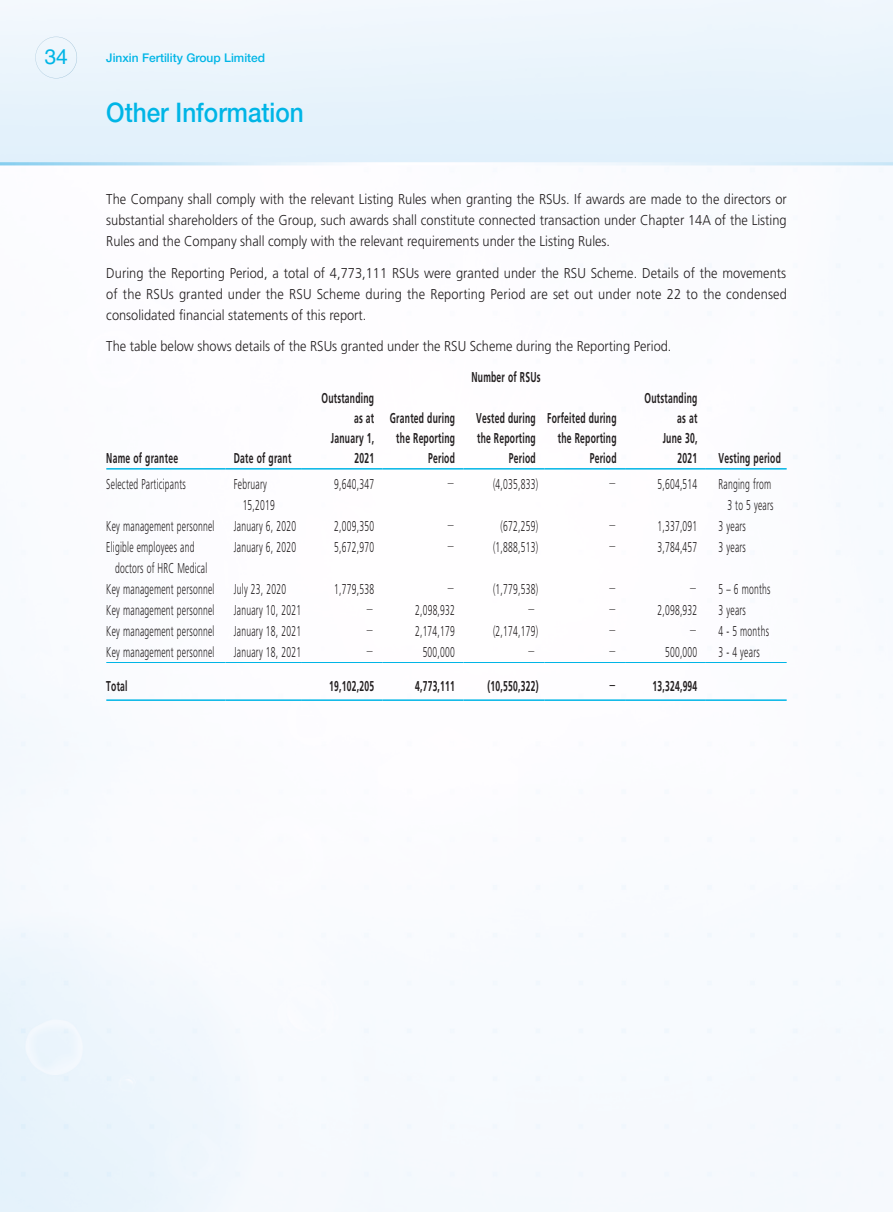
<style>
.page{position:relative;width:893px;height:1212px;background:#fff}
.page>*{position:absolute;margin:0;border:0;box-sizing:border-box;transform-origin:0 0}
.t1{font:500 27px "Helvetica Neue LT Std";color:#00b5e6;scale:.9 1}
.t2{font:21px "Helvetica LT Std";color:#00b5e6}
.t3{font:300 14.25px/21px "Frutiger LT Std";letter-spacing:.03em;color:#231f20;text-align:justify;scale:.9 1}
.t4{font:300 14.25px/21px "Frutiger LT Std";letter-spacing:.03em;color:#231f20;scale:.6 1}
.t5{font:700 14.25px/20.2px "Frutiger LT Std";letter-spacing:.03em;color:#231f20;text-align:right;scale:.6 1}
.t6{font:300 14.25px "Frutiger LT Std";color:#231f20;scale:.9 1}
.t7{font:300 14.25px "M Hei HK";color:#231f20;scale:.6 1}
.t8{font:700 14.25px "M Hei HK";color:#231f20;scale:.6 1}
.t9{font:500 12px "Helvetica Neue LT Std";color:#00b5e6}
</style>
<div class="page">
<svg style="left:35px;top:37px;width:42px;height:41px"></svg>
<hr style="left:106px;top:468px;width:119px;height:2px;background:#00b5e6">
<hr style="left:225px;top:468px;width:77px;height:2px;background:#00b5e6">
<hr style="left:302px;top:468px;width:81px;height:2px;background:#00b5e6">
<hr style="left:383px;top:468px;width:80px;height:2px;background:#00b5e6">
<hr style="left:463px;top:468px;width:81px;height:2px;background:#00b5e6">
<hr style="left:544px;top:468px;width:81px;height:2px;background:#00b5e6">
<hr style="left:625px;top:468px;width:81px;height:2px;background:#00b5e6">
<hr style="left:706px;top:468px;width:81px;height:2px;background:#00b5e6">
<hr style="left:106px;top:662px;width:119px;height:1px;background:#00b5e6">
<hr style="left:225px;top:662px;width:77px;height:1px;background:#00b5e6">
<hr style="left:302px;top:662px;width:81px;height:1px;background:#00b5e6">
<hr style="left:383px;top:662px;width:80px;height:1px;background:#00b5e6">
<hr style="left:463px;top:662px;width:81px;height:1px;background:#00b5e6">
<hr style="left:544px;top:662px;width:81px;height:1px;background:#00b5e6">
<hr style="left:625px;top:662px;width:81px;height:1px;background:#00b5e6">
<hr style="left:706px;top:662px;width:81px;height:1px;background:#00b5e6">
<hr style="left:106px;top:699px;width:119px;height:2px;background:#00b5e6">
<hr style="left:225px;top:699px;width:77px;height:2px;background:#00b5e6">
<hr style="left:302px;top:699px;width:81px;height:2px;background:#00b5e6">
<hr style="left:383px;top:699px;width:80px;height:2px;background:#00b5e6">
<hr style="left:463px;top:699px;width:81px;height:2px;background:#00b5e6">
<hr style="left:544px;top:699px;width:81px;height:2px;background:#00b5e6">
<hr style="left:625px;top:699px;width:81px;height:2px;background:#00b5e6">
<hr style="left:706px;top:699px;width:81px;height:2px;background:#00b5e6">
<h2 class="t2" style="left:45px;top:45px;width:25px">34</h2>
<p class="t9" style="left:106px;top:51px;width:160px">Jinxin Fertility Group Limited</p>
<h1 class="t1" style="left:106px;top:96px;width:221px">Other Information</h1>
<p class="t3" style="left:106px;top:189px;width:757px">The Company shall comply with the relevant Listing Rules when granting the RSUs. If awards are made to the directors or substantial shareholders of the Group, such awards shall constitute connected transaction under Chapter 14A of the Listing Rules and the Company shall comply with the relevant requirements under the Listing Rules.</p>
<p class="t3" style="left:106px;top:262px;width:758px">During the Reporting Period, a total of 4,773,111 RSUs were granted under the RSU Scheme. Details of the movements of the RSUs granted under the RSU Scheme during the Reporting Period are set out under note 22 to the condensed consolidated financial statements of this report.</p>
<p class="t6" style="left:106px;top:338px;width:629px">The table below shows details of the RSUs granted under the RSU Scheme during the Reporting Period.</p>
<p class="t5" style="left:471px;top:367px;width:117px">Number of RSUs</p>
<p class="t5" style="left:106px;top:448px;width:121px">Name of grantee</p>
<p class="t5" style="left:234px;top:448px;width:97px">Date of grant</p>
<p class="t5" style="left:321px;top:387px;width:89px">Outstanding as at<br>January 1,<br>2021</p>
<p class="t5" style="left:390px;top:408px;width:110px">Granted during the Reporting<br>Period</p>
<p class="t5" style="left:476px;top:408px;width:101px">Vested during the Reporting<br>Period</p>
<p class="t5" style="left:547px;top:408px;width:117px">Forfeited during the Reporting<br>Period</p>
<p class="t5" style="left:645px;top:387px;width:89px">Outstanding as at<br>June 30,<br>2021</p>
<p class="t5" style="left:719px;top:448px;width:105px">Vesting period</p>
<p class="t4" style="left:106px;top:473px;width:134px">Selected Participants</p>
<p class="t4" style="left:243px;top:473px;width:55px;text-indent:-9px">February<br>15,2019</p>
<p class="t4" style="left:334px;top:473px;width:68px">9,640,347</p>
<p class="t7" style="left:446px;top:476px;width:16px">－</p>
<p class="t4" style="left:493px;top:473px;width:77px">(4,035,833)</p>
<p class="t7" style="left:608px;top:476px;width:16px">－</p>
<p class="t4" style="left:657px;top:473px;width:68px">5,604,514</p>
<p class="t4" style="left:719px;top:473px;width:93px;text-align:right">Ranging from<br>3 to 5 years</p>
<p class="t4" style="left:106px;top:515px;width:182px">Key management personnel</p>
<p class="t4" style="left:234px;top:515px;width:105px">January 6, 2020</p>
<p class="t4" style="left:334px;top:515px;width:68px">2,009,350</p>
<p class="t7" style="left:446px;top:518px;width:16px">－</p>
<p class="t4" style="left:501px;top:515px;width:64px">(672,259)</p>
<p class="t7" style="left:608px;top:518px;width:16px">－</p>
<p class="t4" style="left:657px;top:515px;width:68px">1,337,091</p>
<p class="t4" style="left:719px;top:515px;width:47px">3 years</p>
<p class="t4" style="left:115px;top:537px;width:155px;text-indent:-9px">Eligible employees and doctors of HRC Medical</p>
<p class="t4" style="left:234px;top:536px;width:105px">January 6, 2020</p>
<p class="t4" style="left:334px;top:536px;width:68px">5,672,970</p>
<p class="t7" style="left:446px;top:539px;width:16px">－</p>
<p class="t4" style="left:493px;top:536px;width:77px">(1,888,513)</p>
<p class="t7" style="left:608px;top:539px;width:16px">－</p>
<p class="t4" style="left:657px;top:536px;width:68px">3,784,457</p>
<p class="t4" style="left:719px;top:536px;width:47px">3 years</p>
<p class="t4" style="left:106px;top:578px;width:182px">Key management personnel</p>
<p class="t4" style="left:234px;top:578px;width:89px">July 23, 2020</p>
<p class="t4" style="left:334px;top:578px;width:68px">1,779,538</p>
<p class="t7" style="left:446px;top:581px;width:16px">－</p>
<p class="t4" style="left:493px;top:578px;width:77px">(1,779,538)</p>
<p class="t7" style="left:608px;top:581px;width:16px">－</p>
<p class="t7" style="left:689px;top:581px;width:16px">－</p>
<p class="t4" style="left:719px;top:578px;width:88px">5 – 6 months</p>
<p class="t4" style="left:106px;top:599px;width:182px">Key management personnel</p>
<p class="t4" style="left:234px;top:599px;width:114px">January 10, 2021</p>
<p class="t7" style="left:366px;top:602px;width:16px">－</p>
<p class="t4" style="left:415px;top:599px;width:68px">2,098,932</p>
<p class="t7" style="left:527px;top:602px;width:16px">－</p>
<p class="t7" style="left:608px;top:602px;width:16px">－</p>
<p class="t4" style="left:657px;top:599px;width:68px">2,098,932</p>
<p class="t4" style="left:719px;top:599px;width:47px">3 years</p>
<p class="t4" style="left:106px;top:620px;width:182px">Key management personnel</p>
<p class="t4" style="left:234px;top:620px;width:114px">January 18, 2021</p>
<p class="t7" style="left:366px;top:623px;width:16px">－</p>
<p class="t4" style="left:415px;top:620px;width:68px">2,174,179</p>
<p class="t4" style="left:493px;top:620px;width:77px">(2,174,179)</p>
<p class="t7" style="left:608px;top:623px;width:16px">－</p>
<p class="t7" style="left:689px;top:623px;width:16px">－</p>
<p class="t4" style="left:719px;top:620px;width:85px">4 - 5 months</p>
<p class="t4" style="left:106px;top:641px;width:182px">Key management personnel</p>
<p class="t4" style="left:234px;top:641px;width:114px">January 18, 2021</p>
<p class="t7" style="left:366px;top:644px;width:16px">－</p>
<p class="t4" style="left:423px;top:641px;width:55px">500,000</p>
<p class="t7" style="left:527px;top:644px;width:16px">－</p>
<p class="t7" style="left:608px;top:644px;width:16px">－</p>
<p class="t4" style="left:665px;top:641px;width:55px">500,000</p>
<p class="t4" style="left:719px;top:641px;width:70px">3 - 4 years</p>
<p class="t5" style="left:106px;top:675px;width:37px">Total</p>
<p class="t5" style="left:329px;top:675px;width:76px">19,102,205</p>
<p class="t5" style="left:415px;top:675px;width:68px">4,773,111</p>
<p class="t5" style="left:488px;top:675px;width:87px">(10,550,322)</p>
<p class="t8" style="left:608px;top:675px;width:16px">－</p>
<p class="t5" style="left:652px;top:675px;width:76px">13,324,994</p>
</div>
